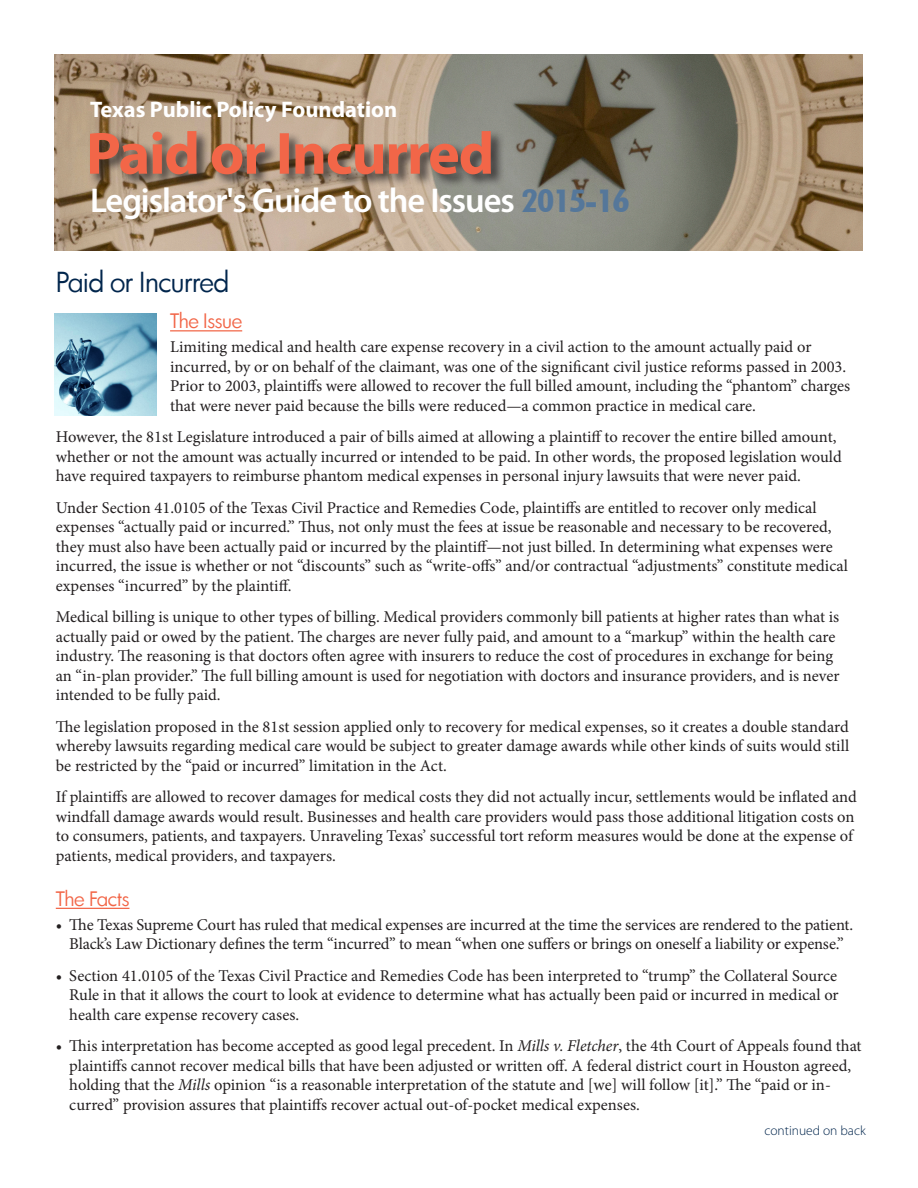
<style>
.page{position:relative;width:918px;height:1188px;background:#fff}
.page>*{position:absolute;margin:0;border:0;box-sizing:border-box;transform-origin:0 0}
.t1{font:600 34.5px "Myriad Pro";letter-spacing:-.03em;color:#fff}
.t2{font:27px "Luz Sans";letter-spacing:-.02em;color:#00254c}
.t3{font:700 22.5px "Myriad Pro";color:#fff}
.Main_Heads{font:19.5px "Luz Sans";letter-spacing:-.02em;color:#f26648}
.body_copy{font:16.5px/19.5px "Minion Pro";color:#231f20}
.resource_bullets{font:300 13.5px "Myriad Pro";color:#00254c}
.s1{font-family:"Futura BT";font-weight:700;font-stretch:condensed;font-size:31.2px;color:#55779a}
.s2{font-style:italic}
</style>
<div class="page">
<img style="left:54px;top:54px;width:808px;height:196px">
<hr style="left:170px;top:330px;width:72px;height:1px;background:#f26648">
<hr style="left:56px;top:908px;width:73px;height:1px;background:#f26648">
<img style="left:54px;top:313px;width:103px;height:103px">
<div style="left:88px;top:129px;width:417px;height:60px;background:#231f20;opacity:.75"></div>
<svg style="left:90px;top:131px;width:401px;height:43px;background:#ba765e"></svg>
<p class="t3" style="left:90px;top:95px;width:309px">Texas Public Policy Foundation</p>
<p class="t1" style="left:90px;top:179px;width:541px">Legislator's Guide to the Issues <span class="s1">2015-16</span></p>
<p class="t2" style="left:56px;top:264px;width:175px">Paid or Incurred</p>
<p class="Main_Heads" style="left:170px;top:308px;width:74px">The Issue</p>
<p class="body_copy" style="left:170px;top:337px;width:682px">Limiting medical and health care expense recovery in a civil action to the amount actually paid or incurred, by or on behalf of the claimant, was one of the significant civil justice reforms passed in 2003.<br>Prior to 2003, plaintiffs were allowed to recover the full billed amount, including the “phantom” charges that were never paid because the bills were reduced—a common practice in medical care.</p>
<p class="body_copy" style="left:56px;top:427px;width:787px">However, the 81st Legislature introduced a pair of bills aimed at allowing a plaintiff to recover the entire billed amount, whether or not the amount was actually incurred or intended to be paid. In other words, the proposed legislation would have required taxpayers to reimburse phantom medical expenses in personal injury lawsuits that were never paid.</p>
<p class="body_copy" style="left:56px;top:498px;width:794px">Under Section 41.0105 of the Texas Civil Practice and Remedies Code, plaintiffs are entitled to recover only medical expenses “actually paid or incurred.” Thus, not only must the fees at issue be reasonable and necessary to be recovered, they must also have been actually paid or incurred by the plaintiff—not just billed. In determining what expenses were incurred, the issue is whether or not “discounts” such as “write-offs” and/or contractual “adjustments” constitute medical expenses “incurred” by the plaintiff.</p>
<p class="body_copy" style="left:56px;top:607px;width:785px">Medical billing is unique to other types of billing. Medical providers commonly bill patients at higher rates than what is actually paid or owed by the patient. The charges are never fully paid, and amount to a “markup” within the health care industry. The reasoning is that doctors often agree with insurers to reduce the cost of procedures in exchange for being an “in-plan provider.” The full billing amount is used for negotiation with doctors and insurance providers, and is never intended to be fully paid.</p>
<p class="body_copy" style="left:56px;top:717px;width:795px;text-align:justify">The legislation proposed in the 81st session applied only to recovery for medical expenses, so it creates a double standard whereby lawsuits regarding medical care would be subject to greater damage awards while other kinds of suits would still be restricted by the “paid or incurred” limitation in the Act.</p>
<p class="body_copy" style="left:56px;top:787px;width:803px">If plaintiffs are allowed to recover damages for medical costs they did not actually incur, settlements would be inflated and windfall damage awards would result. Businesses and health care providers would pass those additional litigation costs on to consumers, patients, and taxpayers. Unraveling Texas’ successful tort reform measures would be done at the expense of patients, medical providers, and taxpayers.</p>
<p class="Main_Heads" style="left:56px;top:886px;width:75px">The Facts</p>
<p class="body_copy" style="left:56px;top:915px;width:799px;text-align:center">• The Texas Supreme Court has ruled that medical expenses are incurred at the time the services are rendered to the patient.<br>Black’s Law Dictionary defines the term “incurred” to mean “when one suffers or brings on oneself a liability or expense.”</p>
<p class="body_copy" style="left:69px;top:966px;width:771px;text-align:justify;text-indent:-14px">• Section 41.0105 of the Texas Civil Practice and Remedies Code has been interpreted to “trump” the Collateral Source Rule in that it allows the court to look at evidence to determine what has actually been paid or incurred in medical or health care expense recovery cases.</p>
<p class="body_copy" style="left:69px;top:1036px;width:794px;text-indent:-14px">• This interpretation has become accepted as good legal precedent. In <span class="s2">Mills v. Fletcher</span>, the 4th Court of Appeals found that plaintiffs cannot recover medical bills that have been adjusted or written off. A federal district court in Houston agreed, holding that the <span class="s2">Mills</span> opinion “is a reasonable interpretation of the statute and [we] will follow [it].” The “paid or in&shy;curred” provision assures that plaintiffs recover actual out-of-pocket medical expenses.</p>
<p class="resource_bullets" style="left:764px;top:1123px;width:103px">continued on back</p>
</div>
